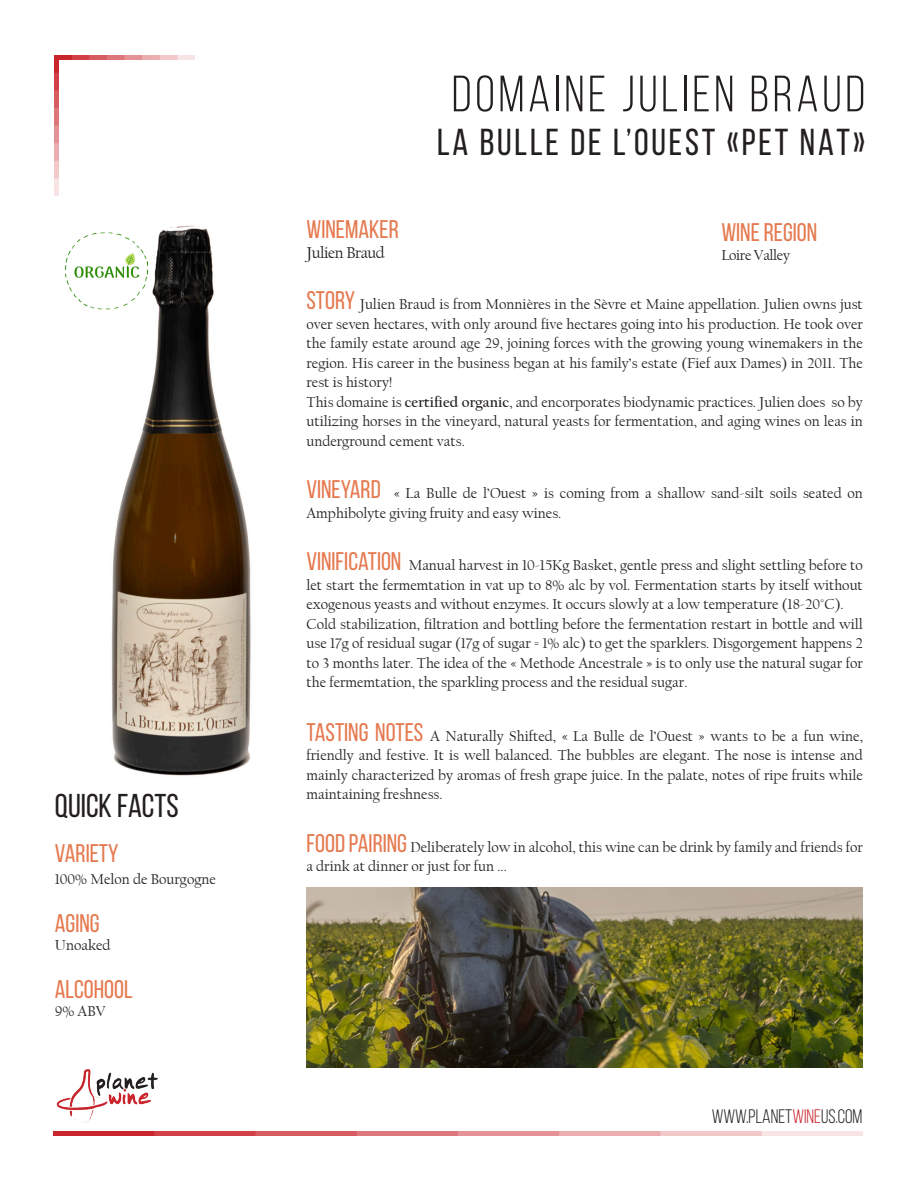
<style>
.page{position:relative;width:918px;height:1188px;background:#fff}
.page>*{position:absolute;margin:0;border:0;box-sizing:border-box;transform-origin:0 0}
.t1{font:51px "Bebas Neue";letter-spacing:.075em;color:#231f20}
.t2{font:37.5px "Bebas Neue";letter-spacing:.075em;color:#231f20}
.t3{font:33px "Bebas Neue";color:#231f20}
.t4{font:25.5px "Bebas Neue";color:#e57a50}
.t5{font:19.5px "Bebas Neue";color:#231f20}
.t6{font:16.5px "Californian FB";letter-spacing:-.025em;color:#231f20}
.t7{font:15px/19.5px "Californian FB";color:#231f20;text-align:justify}
.t8{font:15px "Californian FB";letter-spacing:-.025em;color:#231f20}
.s1{font-family:"Bebas Neue";font-size:25.5px;color:#e57a50}
.s2{font-weight:700}
.s3{color:#c9252c}
</style>
<div class="page">
<img style="left:56px;top:1069px;width:102px;height:54px">
<img style="left:54px;top:1132px;width:808px;height:4px">
<img style="left:59px;top:56px;width:135px;height:4px">
<img style="left:54px;top:56px;width:5px;height:140px">
<img style="left:306px;top:888px;width:556px;height:180px">
<img style="left:98px;top:225px;width:153px;height:551px">
<img style="left:66px;top:231px;width:82px;height:78px">
<p class="t3" style="left:55px;top:787px;width:125px">QUICK FACTS</p>
<p class="t4" style="left:55px;top:839px;width:65px">VARIETY</p>
<p class="t7" style="left:55px;top:870px;width:163px">100% Melon de Bourgogne</p>
<p class="t4" style="left:55px;top:910px;width:46px">AGING</p>
<p class="t7" style="left:55px;top:936px;width:57px">Unoaked</p>
<p class="t4" style="left:55px;top:976px;width:79px">ALCOHOOL</p>
<p class="t7" style="left:55px;top:1002px;width:52px">9% ABV</p>
<p class="t4" style="left:306px;top:215px;width:94px">WINEMAKER</p>
<p class="t6" style="left:306px;top:243px;width:80px">Julien Braud</p>
<p class="t1" style="left:452px;top:66px;width:415px">DOMAINE JULIEN BRAUD</p>
<p class="t2" style="left:437px;top:122px;width:430px">LA BULLE DE L’OUEST «PET NAT»</p>
<p class="t4" style="left:721px;top:218px;width:97px">WINE REGION</p>
<p class="t8" style="left:721px;top:247px;width:70px">Loire Valley</p>
<p class="t7" style="left:306px;top:295px;width:558px"><span class="s1">STORY</span> Julien Braud is from Monnières in the Sèvre et Maine appellation. Julien owns just over seven hectares, with only around five hectares going into his production. He took over the family estate around age 29, joining forces with the growing young winemakers in the region. His career in the business began at his family’s estate (Fief aux Dames) in 2011. The rest is history!</p>
<p class="t7" style="left:306px;top:392px;width:558px">This domaine is <span class="s2">certified organic</span>, and encorporates biodynamic practices. Julien does so by utilizing horses in the vineyard, natural yeasts for fermentation, and aging wines on leas in underground cement vats.</p>
<p class="t7" style="left:306px;top:484px;width:558px"><span class="s1">VINEYARD</span> « La Bulle de l’Ouest » is coming from a shallow sand-silt soils seated on<br>Amphibolyte giving fruity and easy wines.</p>
<p class="t7" style="left:306px;top:556px;width:558px"><span class="s1">VINIFICATION</span> Manual harvest in 10-15Kg Basket, gentle press and slight settling before to let start the fermemtation in vat up to 8% alc by vol. Fermentation starts by itself without exogenous yeasts and without enzymes. It occurs slowly at a low temperature (18-20°C).</p>
<p class="t7" style="left:306px;top:614px;width:558px">Cold stabilization, filtration and bottling before the fermentation restart in bottle and will use 17g of residual sugar (17g of sugar = 1% alc) to get the sparklers. Disgorgement happens 2 to 3 months later. The idea of the « Methode Ancestrale » is to only use the natural sugar for the fermemtation, the sparkling process and the residual sugar.</p>
<p class="t7" style="left:306px;top:726px;width:558px"><span class="s1">TASTING NOTES</span> A Naturally Shifted, « La Bulle de l’Ouest » wants to be a fun wine, friendly and festive. It is well balanced. The bubbles are elegant. The nose is intense and mainly characterized by aromas of fresh grape juice. In the palate, notes of ripe fruits while maintaining freshness.</p>
<p class="t7" style="left:306px;top:837px;width:558px"><span class="s1">FOOD PAIRING</span> Deliberately low in alcohol, this wine can be drink by family and friends for a drink at dinner or just for fun ...</p>
<p class="t5" style="left:712px;top:1106px;width:152px">WWW.PLANET<span class="s3">WINE</span>US.COM</p>
</div>
